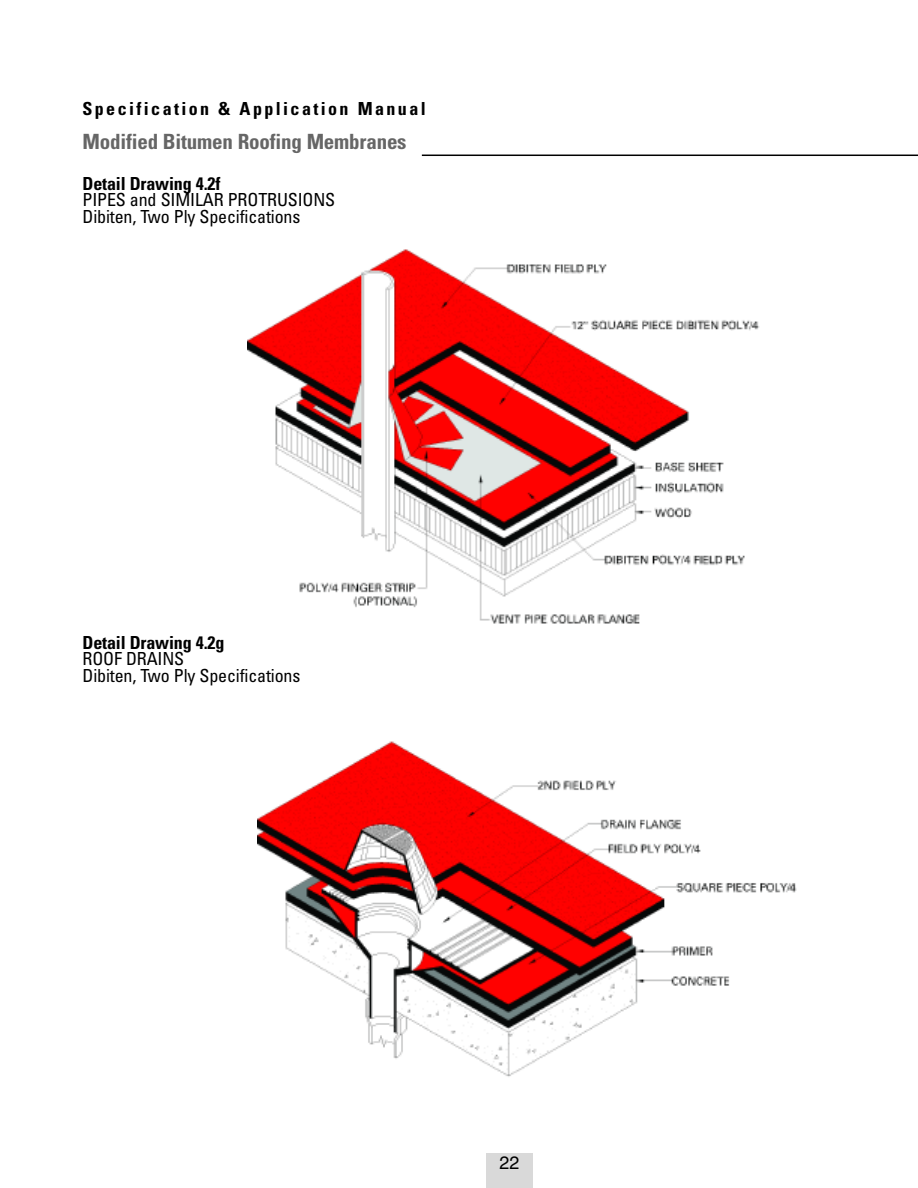
<style>
.page{position:relative;width:918px;height:1188px;background:#fff}
.page>*{position:absolute;margin:0;border:0;box-sizing:border-box;transform-origin:0 0}
.t1{font:700 condensed 21px "Univers";letter-spacing:-.01em;color:#666}
.t2{font:condensed 18px/16.5px "Univers";letter-spacing:-.01em;color:#000}
.t3{font:700 condensed 18px "Univers";letter-spacing:-.01em;color:#000}
.t4{font:700 condensed 18px "Univers";letter-spacing:.135em;color:#000}
.t5{font:18px "Helvetica";color:#000}
</style>
<div class="page">
<hr style="left:422px;top:155px;width:496px;height:1px;background:#000">
<div style="left:486px;top:1153px;width:47px;height:35px;background:#d9d9d9"></div>
<img style="left:247px;top:249px;width:513px;height:375px">
<img style="left:257px;top:741px;width:540px;height:336px">
<p class="t4" style="left:82px;top:102px;width:345px">Specification &amp; Application Manual</p>
<p class="t1" style="left:82px;top:134px;width:326px">Modified Bitumen Roofing Membranes</p>
<p class="t3" style="left:82px;top:177px;width:139px">Detail Drawing 4.2f</p>
<p class="t2" style="left:82px;top:193px;width:254px">PIPES and SIMILAR PROTRUSIONS<br>Dibiten, Two Ply Specifications</p>
<p class="t3" style="left:82px;top:636px;width:143px">Detail Drawing 4.2g</p>
<p class="t2" style="left:82px;top:652px;width:219px">ROOF DRAINS<br>Dibiten, Two Ply Specifications</p>
<p class="t5" style="left:499px;top:1156px;width:22px">22</p>
</div>
